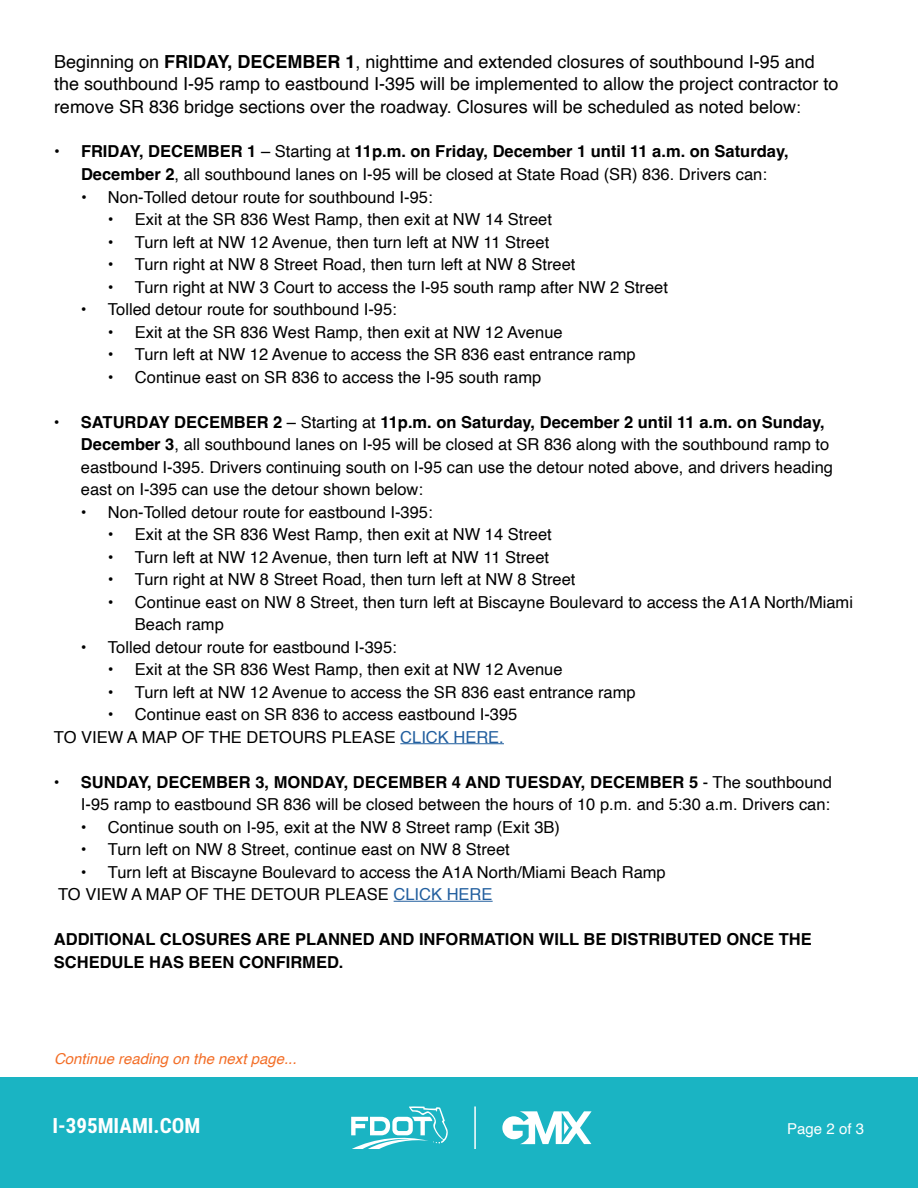
<style>
.page{position:relative;width:918px;height:1188px;background:#fff}
.page>*{position:absolute;margin:0;border:0;box-sizing:border-box;transform-origin:0 0}
.t1{font:700 21px "Roboto Condensed";color:#fff}
.t2{font:18px/22.5px "Helvetica";color:#000}
.t3{font:16.5px/22.5px "Helvetica";color:#000}
.t4{font:700 16.5px/22.5px "Helvetica";color:#000}
.t5{font:italic 15px "Helvetica";color:#f36e27}
.t6{font:15px "Helvetica";color:#fff}
.s1{font-weight:700}
.s2{font-size:16.5px}
.s3{color:#215e9e}
</style>
<div class="page">
<div style="left:0;top:1077px;width:918px;height:111px;background:#1ab4c3"></div>
<svg style="left:502px;top:1111px;width:90px;height:33px"></svg>
<svg style="left:351px;top:1106px;width:97px;height:43px"></svg>
<hr style="left:474px;top:1106px;width:2px;height:43px;background:#fff">
<hr style="left:400px;top:743px;width:104px;height:1px;background:#215e9e">
<hr style="left:394px;top:901px;width:99px;height:1px;background:#215e9e">
<p class="t2" style="left:54px;top:50px;width:786px">Beginning on <span class="s1">FRIDAY, DECEMBER 1</span>, nighttime and extended closures of southbound I-95 and the southbound I-95 ramp to eastbound I-395 will be implemented to allow the project contractor to remove SR 836 bridge sections over the roadway. Closures will be scheduled as noted below<span class="s2">:</span></p>
<p class="t3" style="left:54px;top:141px;width:736px;text-align:center"><span class="s1">• FRIDAY, DECEMBER 1</span> – Starting at <span class="s1">11p.m. on Friday, December 1 until 11 a.m. on Saturday,<br>December 2</span>, all southbound lanes on I-95 will be closed at State Road (SR) 836. Drivers can:</p>
<p class="t3" style="left:81px;top:186px;width:353px">• Non-Tolled detour route for southbound I-95:</p>
<p class="t3" style="left:108px;top:208px;width:445px">• Exit at the SR 836 West Ramp, then exit at NW 14 Street</p>
<p class="t3" style="left:108px;top:231px;width:443px">• Turn left at NW 12 Avenue, then turn left at NW 11 Street</p>
<p class="t3" style="left:108px;top:253px;width:469px">• Turn right at NW 8 Street Road, then turn left at NW 8 Street</p>
<p class="t3" style="left:108px;top:276px;width:562px">• Turn right at NW 3 Court to access the I-95 south ramp after NW 2 Street</p>
<p class="t3" style="left:81px;top:298px;width:317px">• Tolled detour route for southbound I-95:</p>
<p class="t3" style="left:108px;top:321px;width:456px">• Exit at the SR 836 West Ramp, then exit at NW 12 Avenue</p>
<p class="t3" style="left:108px;top:344px;width:529px">• Turn left at NW 12 Avenue to access the SR 836 east entrance ramp</p>
<p class="t3" style="left:108px;top:366px;width:435px">• Continue east on SR 836 to access the I-95 south ramp</p>
<p class="t3" style="left:81px;top:411px;width:754px;text-indent:-27px"><span class="s1">• SATURDAY DECEMBER 2</span> – Starting at <span class="s1">11p.m. on Saturday, December 2 until 11 a.m. on Sunday, December 3</span>, all southbound lanes on I-95 will be closed at SR 836 along with the southbound ramp to eastbound I-395. Drivers continuing south on I-95 can use the detour noted above, and drivers heading east on I-395 can use the detour shown below:</p>
<p class="t3" style="left:81px;top:501px;width:353px">• Non-Tolled detour route for eastbound I-395:</p>
<p class="t3" style="left:108px;top:524px;width:445px">• Exit at the SR 836 West Ramp, then exit at NW 14 Street</p>
<p class="t3" style="left:108px;top:546px;width:443px">• Turn left at NW 12 Avenue, then turn left at NW 11 Street</p>
<p class="t3" style="left:108px;top:569px;width:469px">• Turn right at NW 8 Street Road, then turn left at NW 8 Street</p>
<p class="t3" style="left:135px;top:591px;width:720px;text-indent:-27px">• Continue east on NW 8 Street, then turn left at Biscayne Boulevard to access the A1A North/Miami<br>Beach ramp</p>
<p class="t3" style="left:81px;top:636px;width:317px">• Tolled detour route for eastbound I-395:</p>
<p class="t3" style="left:108px;top:659px;width:456px">• Exit at the SR 836 West Ramp, then exit at NW 12 Avenue</p>
<p class="t3" style="left:108px;top:681px;width:529px">• Turn left at NW 12 Avenue to access the SR 836 east entrance ramp</p>
<p class="t3" style="left:54px;top:704px;width:465px;text-indent:54px">• Continue east on SR 836 to access eastbound I-395<br>TO VIEW A MAP OF THE DETOURS PLEASE <span class="s3">CLICK HERE.</span></p>
<p class="t3" style="left:54px;top:771px;width:779px;text-align:right"><span class="s1">• SUNDAY, DECEMBER 3, MONDAY, DECEMBER 4 AND TUESDAY, DECEMBER 5</span> - The southbound<br>I-95 ramp to eastbound SR 836 will be closed between the hours of 10 p.m. and 5:30 a.m. Drivers can:</p>
<p class="t3" style="left:81px;top:816px;width:481px">• Continue south on I-95, exit at the NW 8 Street ramp (Exit 3B)</p>
<p class="t3" style="left:81px;top:839px;width:430px">• Turn left on NW 8 Street, continue east on NW 8 Street</p>
<p class="t3" style="left:58px;top:861px;width:609px;text-indent:23px">• Turn left at Biscayne Boulevard to access the A1A North/Miami Beach Ramp<br>TO VIEW A MAP OF THE DETOUR PLEASE <span class="s3">CLICK HERE</span></p>
<p class="t4" style="left:54px;top:930px;width:759px">ADDITIONAL CLOSURES ARE PLANNED AND INFORMATION WILL BE DISTRIBUTED ONCE THE<br>SCHEDULE HAS BEEN CONFIRMED.</p>
<p class="t5" style="left:54px;top:1047px;width:244px">Continue reading on the next page...</p>
<p class="t1" style="left:52px;top:1111px;width:149px">I-395MIAMI.COM</p>
<p class="t6" style="left:787px;top:1117px;width:78px">Page 2 of 3</p>
</div>
